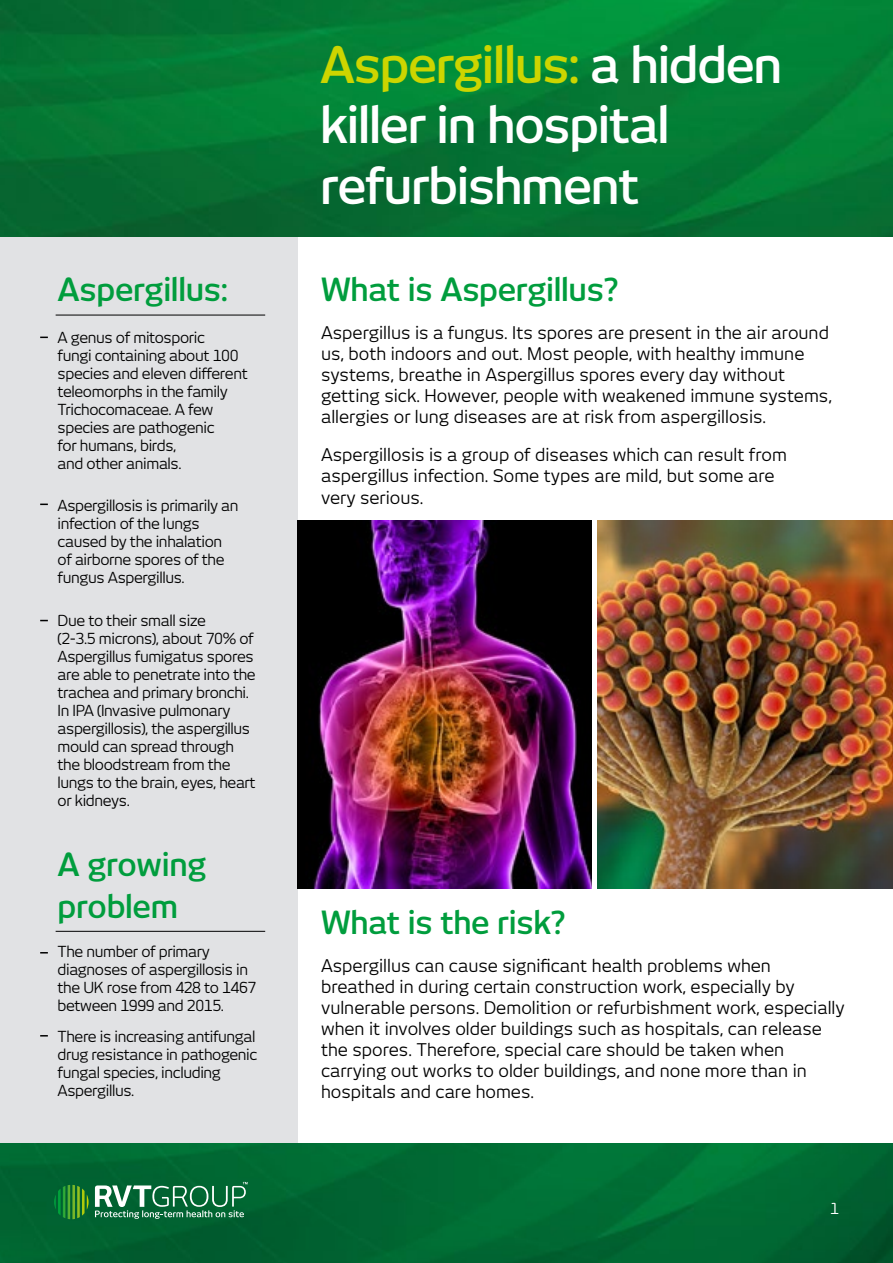
<style>
.page{position:relative;width:893px;height:1263px;background:#fff}
.page>*{position:absolute;margin:0;border:0;box-sizing:border-box;transform-origin:0 0}
.t1{font:600 49.5px/60.8px "New June";letter-spacing:-.025em;color:#fff}
.t2{font:600 31.5px/42px "New June";letter-spacing:-.01em;color:#009d3d}
.t3{font:17.25px/21px "New June";color:#000}
.t4{font:15px/18px "New June";letter-spacing:-.025em;color:#000}
.t5{font:15px "New June";color:#fff}
.s1{color:#cdd500}
</style>
<div class="page">
<div style="left:0;top:227px;width:297px;height:927px;background:#e1e2e4"></div>
<img style="left:0;top:0;width:893px;height:236px">
<img style="left:0;top:1144px;width:893px;height:119px">
<svg style="left:95px;top:1182px;width:153px;height:37px"></svg>
<svg style="left:54px;top:1185px;width:35px;height:34px"></svg>
<hr style="left:56px;top:315px;width:209px;height:1px;background:#000">
<hr style="left:56px;top:931px;width:209px;height:1px;background:#000">
<img style="left:297px;top:521px;width:294px;height:368px">
<img style="left:597px;top:521px;width:296px;height:368px">
<h2 class="t2" style="left:58px;top:268px;width:172px">Aspergillus:</h2>
<p class="t4" style="left:58px;top:329px;width:192px">A genus of mitosporic<br>fungi containing about 100 species and eleven different teleomorphs in the family<br>Trichocomaceae. A few species are pathogenic<br>for humans, birds,<br>and other animals.</p>
<p class="t4" style="left:58px;top:496px;width:182px">Aspergillosis is primarily an infection of the lungs caused by the inhalation of airborne spores of the fungus Aspergillus.</p>
<p class="t4" style="left:58px;top:611px;width:200px">Due to their small size<br>(2-3.5 microns), about 70% of<br>Aspergillus fumigatus spores are able to penetrate into the trachea and primary bronchi.<br>In IPA (Invasive pulmonary aspergillosis), the aspergillus mould can spread through the bloodstream from the lungs to the brain, eyes, heart or kidneys.</p>
<h2 class="t2" style="left:58px;top:843px;width:150px">A growing problem</h2>
<p class="t4" style="left:58px;top:943px;width:200px">The number of primary diagnoses of aspergillosis in the UK rose from 428 to 1467 between 1999 and 2015.</p>
<p class="t4" style="left:58px;top:1027px;width:201px">There is increasing antifungal drug resistance in pathogenic fungal species, including<br>Aspergillus.</p>
<h1 class="t1" style="left:320px;top:34px;width:464px"><span class="s1">Aspergillus:</span> a hidden killer in hospital refurbishment</h1>
<h2 class="t2" style="left:321px;top:268px;width:299px">What is Aspergillus?</h2>
<p class="t3" style="left:321px;top:322px;width:512px">Aspergillus is a fungus. Its spores are present in the air around us, both indoors and out. Most people, with healthy immune systems, breathe in Aspergillus spores every day without getting sick. However, people with weakened immune systems, allergies or lung diseases are at risk from aspergillosis.</p>
<p class="t3" style="left:321px;top:444px;width:467px">Aspergillosis is a group of diseases which can result from aspergillus infection. Some types are mild, but some are very serious.</p>
<h2 class="t2" style="left:321px;top:901px;width:246px">What is the risk?</h2>
<p class="t3" style="left:321px;top:955px;width:525px">Aspergillus can cause significant health problems when breathed in during certain construction work, especially by vulnerable persons. Demolition or refurbishment work, especially when it involves older buildings such as hospitals, can release the spores. Therefore, special care should be taken when carrying out works to older buildings, and none more than in hospitals and care homes.</p>
<p class="t5" style="left:830px;top:1200px;width:10px">1</p>
</div>
